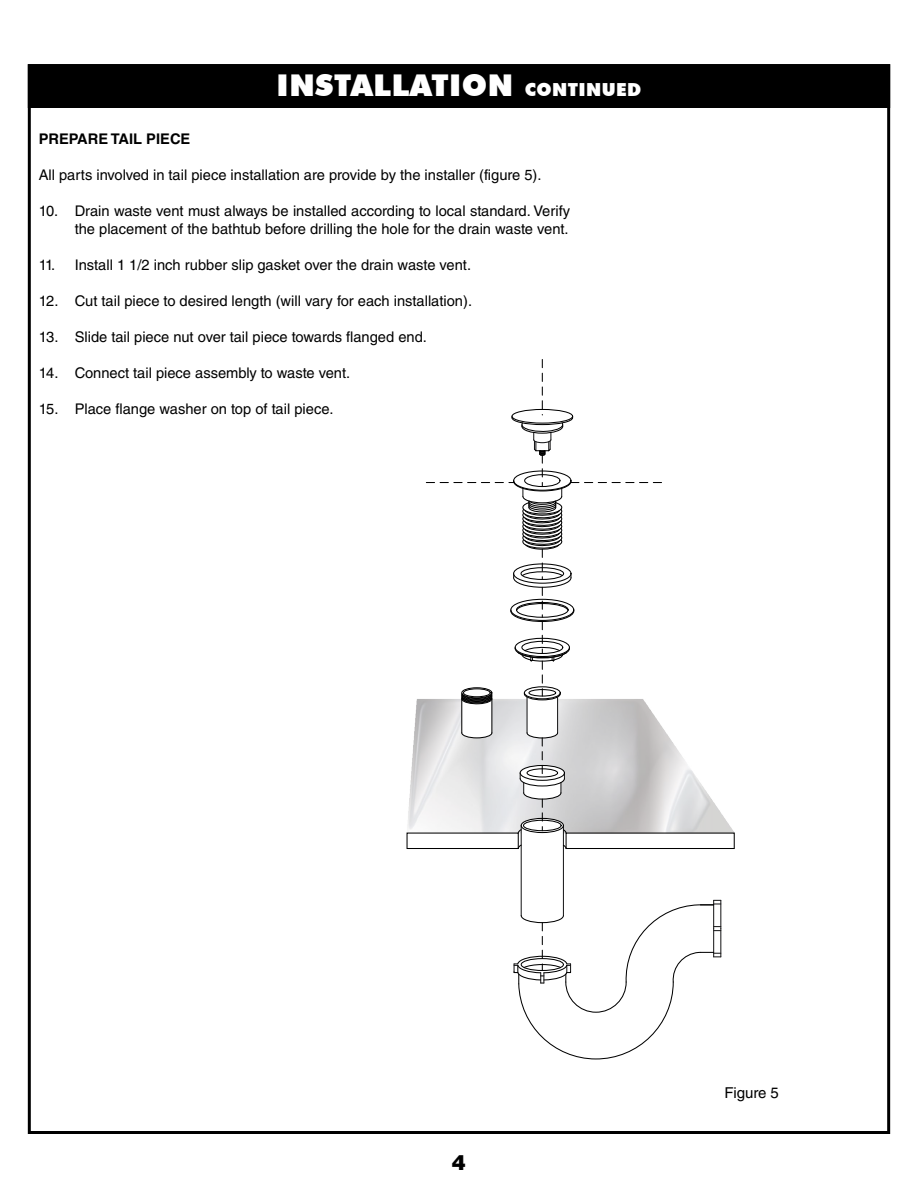
<style>
.page{position:relative;width:918px;height:1188px;background:#fff}
.page>*{position:absolute;margin:0;border:0;box-sizing:border-box;transform-origin:0 0}
.t1{font:900 30px "Futura BT";letter-spacing:.02em;color:#fff}
.t2{font:900 21px "Helvetica LT Std";color:#000}
.t3{font:15px "Helvetica LT Std";color:#000}
.t4{font:14.7px/18px "Helvetica LT Std";color:#000;text-align:right}
.t5{font:700 14.7px "Helvetica LT Std";color:#000}
.s1{font-size:18px}
</style>
<div class="page">
<div style="left:29px;top:65px;width:860px;height:42px;background:#000"></div>
<div style="left:28px;top:64px;width:862px;height:44px;border:2px solid #000"></div>
<hr style="left:521px;top:825px;width:1px;height:91px;background:#181819">
<hr style="left:563px;top:825px;width:1px;height:91px;background:#181819">
<svg style="left:514px;top:900px;width:207px;height:160px"></svg>
<svg style="left:406px;top:359px;width:329px;height:491px"></svg>
<h1 class="t1" style="left:277px;top:67px;width:366px">INSTALLATION <span class="s1">CONTINUED</span></h1>
<p class="t5" style="left:39px;top:130px;width:11px">PREPARE</p>
<p class="t5" style="left:111px;top:130px;width:60px">TAIL PIECE</p>
<p class="t4" style="left:39px;top:166px;width:504px">All parts involved in tail piece installation are provide by the installer (figure 5).</p>
<p class="t4" style="left:39px;top:202px;width:533px">10. Drain waste vent must always be installed according to local standard. Verify the placement of the bathtub before drilling the hole for the drain waste vent.</p>
<p class="t4" style="left:39px;top:256px;width:434px">11. Install 1 1/2 inch rubber slip gasket over the drain waste vent.</p>
<p class="t4" style="left:39px;top:292px;width:435px">12. Cut tail piece to desired length (will vary for each installation).</p>
<p class="t4" style="left:39px;top:328px;width:390px">13. Slide tail piece nut over tail piece towards flanged end.</p>
<p class="t4" style="left:39px;top:364px;width:313px">14. Connect tail piece assembly to waste vent.</p>
<p class="t4" style="left:39px;top:400px;width:296px">15. Place flange washer on top of tail piece.</p>
<h2 class="t2" style="left:452px;top:1149px;width:16px">4</h2>
<p class="t3" style="left:725px;top:1084px;width:56px">Figure 5</p>
</div>
